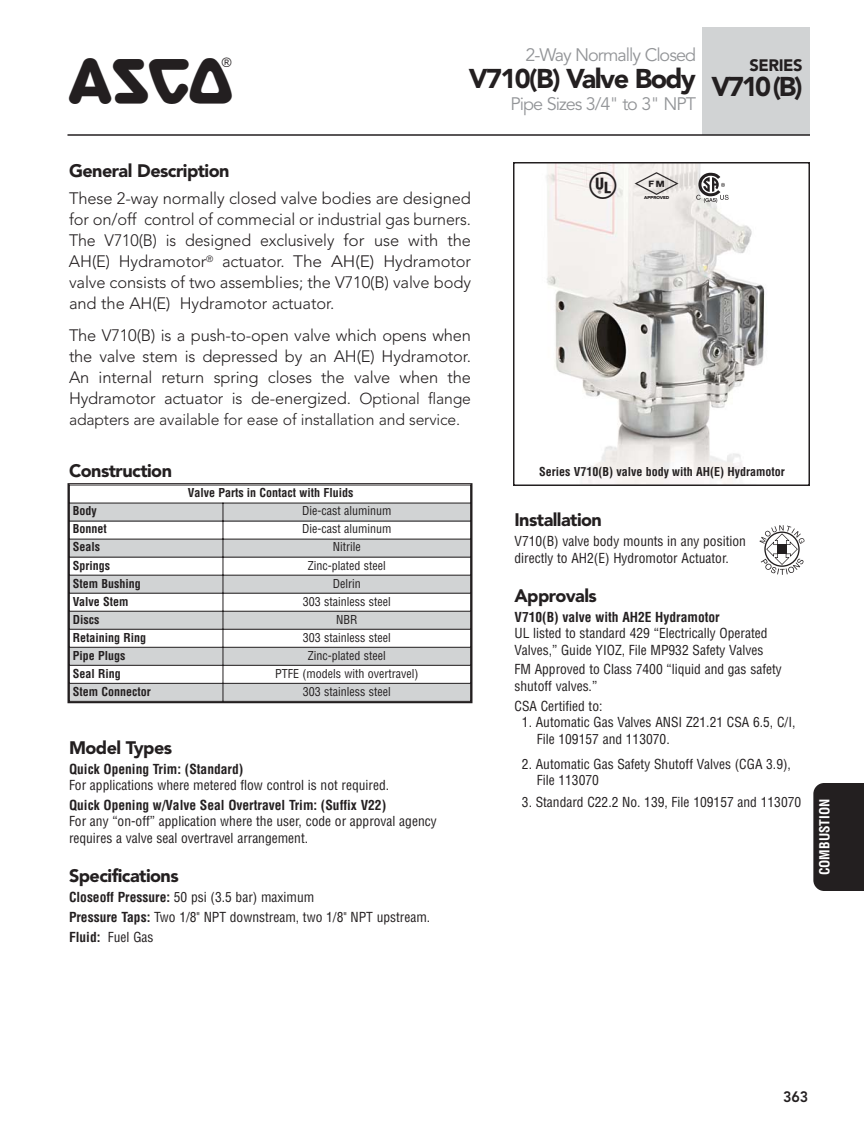
<style>
.page{position:relative;width:864px;height:1134px;background:#fff}
.page>*{position:absolute;margin:0;border:0;box-sizing:border-box;transform-origin:0 0}
.t1{font:46.5px "ASCO Valve";color:#231f20}
.t2{font:900 27px "Avenir";letter-spacing:-.06em;color:#231f20}
.t3{font:27px "ASCO Valve";color:#231f20}
.t4{font:900 18px "Avenir";letter-spacing:-.03em;color:#231f20}
.t5{font:18px "Avenir";letter-spacing:-.055em;color:#939598}
.t6{font:300 16.5px/21px "Avenir";letter-spacing:-.01em;color:#231f20;text-align:justify}
.t7{font:900 16.5px "Avenir";letter-spacing:-.03em;color:#231f20}
.t8{font:300 15.75px "Avenir";letter-spacing:-.01em;color:#231f20}
.t9{font:800 15px "Avenir";color:#231f20;scale:.95 1}
.t10{font:condensed 13.5px/16.5px "Helvetica";color:#231f20}
.t11{font:700 condensed 13.5px "Helvetica";color:#231f20}
.t12{font:700 condensed 13.5px "Helvetica";color:#fff}
.t13{font:700 condensed 12px "Helvetica";color:#231f20}
.t14{font:condensed 12px "Helvetica";color:#231f20}
.s1{font-size:15.75px}
.s2{font-weight:700}
</style>
<div class="page">
<div style="left:702px;top:27px;width:108px;height:108px;background:#d1d3d4"></div>
<hr style="left:68px;top:134px;width:742px;height:2px;background:#231f20">
<div style="left:813px;top:783px;width:51px;height:108px;background:#231f20"></div>
<img style="left:546px;top:165px;width:219px;height:318px">
<div style="left:513px;top:162px;width:297px;height:324px;border:2px solid #231f20"></div>
<svg style="left:696px;top:173px;width:33px;height:30px"></svg>
<div style="left:68px;top:483px;width:404px;height:220px;border:2px solid #231f20"></div>
<div style="left:69px;top:485px;width:402px;height:18px;background:#fff"></div>
<div style="left:69px;top:503px;width:154px;height:18px;background:#d1d3d4"></div>
<div style="left:223px;top:503px;width:248px;height:18px;background:#d1d3d4"></div>
<div style="left:69px;top:539px;width:154px;height:18px;background:#d1d3d4"></div>
<div style="left:223px;top:539px;width:248px;height:18px;background:#d1d3d4"></div>
<div style="left:69px;top:575px;width:154px;height:18px;background:#d1d3d4"></div>
<div style="left:223px;top:575px;width:248px;height:18px;background:#d1d3d4"></div>
<div style="left:69px;top:611px;width:154px;height:18px;background:#d1d3d4"></div>
<div style="left:223px;top:611px;width:248px;height:18px;background:#d1d3d4"></div>
<div style="left:69px;top:647px;width:154px;height:18px;background:#d1d3d4"></div>
<div style="left:223px;top:647px;width:248px;height:18px;background:#d1d3d4"></div>
<div style="left:69px;top:683px;width:154px;height:19px;background:#d1d3d4"></div>
<div style="left:223px;top:683px;width:248px;height:19px;background:#d1d3d4"></div>
<hr style="left:69px;top:485px;width:1px;height:217px;background:#231f20">
<hr style="left:223px;top:503px;width:1px;height:199px;background:#231f20">
<hr style="left:470px;top:485px;width:1px;height:217px;background:#231f20">
<hr style="left:69px;top:485px;width:402px;height:1px;background:#231f20">
<hr style="left:69px;top:503px;width:402px;height:1px;background:#231f20">
<hr style="left:69px;top:521px;width:402px;height:1px;background:#231f20">
<hr style="left:69px;top:539px;width:402px;height:1px;background:#231f20">
<hr style="left:69px;top:557px;width:402px;height:1px;background:#231f20">
<hr style="left:69px;top:575px;width:402px;height:1px;background:#231f20">
<hr style="left:69px;top:593px;width:402px;height:1px;background:#231f20">
<hr style="left:69px;top:611px;width:402px;height:1px;background:#231f20">
<hr style="left:69px;top:629px;width:402px;height:1px;background:#231f20">
<hr style="left:69px;top:647px;width:402px;height:1px;background:#231f20">
<hr style="left:69px;top:665px;width:402px;height:1px;background:#231f20">
<hr style="left:69px;top:683px;width:402px;height:1px;background:#231f20">
<hr style="left:69px;top:701px;width:402px;height:1px;background:#231f20">
<svg style="left:759px;top:525px;width:45px;height:50px"></svg>
<h1 class="t1" style="left:69px;top:61px;width:164px">4</h1>
<h3 class="t5" style="left:525px;top:47px;width:172px">2-Way Normally Closed</h3>
<h2 class="t2" style="left:469px;top:67px;width:229px">V710(B) Valve Body</h2>
<h3 class="t5" style="left:511px;top:96px;width:187px">Pipe Sizes 3/4" to 3" NPT</h3>
<p class="t7" style="left:750px;top:58px;width:54px">SERIES</p>
<h2 class="t2" style="left:711px;top:76px;width:93px">V710(B)</h2>
<h3 class="t4" style="left:69px;top:163px;width:162px">General Description</h3>
<p class="t6" style="left:69px;top:189px;width:404px">These 2-way normally closed valve bodies are designed for on/off control of commecial or industrial gas burners.<br>The V710(B) is designed exclusively for use with the AH(E) Hydramotor<sup>®</sup> actuator. The AH(E) Hydramotor valve consists of two assemblies; the V710(B) valve body and the AH(E) Hydramotor actuator.</p>
<p class="t6" style="left:69px;top:327px;width:404px">The V710(B) is a push-to-open valve which opens when the valve stem is depressed by an AH(E) Hydramotor.<br>An internal return spring closes the valve when the Hydramotor actuator is de-energized. <span class="s1">Optional flange</span></p>
<p class="t8" style="left:69px;top:413px;width:393px">adapters are available for ease of installation and service.</p>
<h3 class="t4" style="left:69px;top:463px;width:105px">Construction</h3>
<p class="t13" style="left:188px;top:488px;width:167px">Valve Parts in Contact with Fluids</p>
<p class="t13" style="left:73px;top:506px;width:25px">Body</p>
<p class="t14" style="left:302px;top:506px;width:91px">Die-cast aluminum</p>
<p class="t13" style="left:73px;top:524px;width:36px">Bonnet</p>
<p class="t14" style="left:302px;top:524px;width:91px">Die-cast aluminum</p>
<p class="t13" style="left:73px;top:542px;width:29px">Seals</p>
<p class="t14" style="left:333px;top:542px;width:29px">Nitrile</p>
<p class="t13" style="left:73px;top:561px;width:39px">Springs</p>
<p class="t14" style="left:308px;top:561px;width:79px">Zinc-plated steel</p>
<p class="t13" style="left:73px;top:579px;width:69px">Stem Bushing</p>
<p class="t14" style="left:333px;top:579px;width:29px">Delrin</p>
<p class="t13" style="left:73px;top:597px;width:57px">Valve Stem</p>
<p class="t14" style="left:303px;top:597px;width:89px">303 stainless steel</p>
<p class="t13" style="left:73px;top:615px;width:28px">Discs</p>
<p class="t14" style="left:336px;top:615px;width:23px">NBR</p>
<p class="t13" style="left:73px;top:633px;width:75px">Retaining Ring</p>
<p class="t14" style="left:303px;top:633px;width:89px">303 stainless steel</p>
<p class="t13" style="left:73px;top:651px;width:54px">Pipe Plugs</p>
<p class="t14" style="left:308px;top:651px;width:79px">Zinc-plated steel</p>
<p class="t13" style="left:73px;top:669px;width:49px">Seal Ring</p>
<p class="t14" style="left:275px;top:669px;width:145px">PTFE (models with overtravel)</p>
<p class="t13" style="left:73px;top:687px;width:79px">Stem Connector</p>
<p class="t14" style="left:303px;top:687px;width:89px">303 stainless steel</p>
<h3 class="t4" style="left:69px;top:740px;width:105px">Model Types</h3>
<p class="t11" style="left:69px;top:763px;width:176px">Quick Opening Trim: (Standard)</p>
<p class="t10" style="left:69px;top:778px;width:322px">For applications where metered flow control is not required.</p>
<p class="t11" style="left:69px;top:800px;width:319px">Quick Opening w/Valve Seal Overtravel Trim: (Suffix V22)</p>
<p class="t10" style="left:69px;top:814px;width:369px">For any “on-off” application where the user, code or approval agency requires a valve seal overtravel arrangement.</p>
<h3 class="t4" style="left:69px;top:869px;width:111px">Specifications</h3>
<p class="t10" style="left:69px;top:888px;width:363px;line-height:19.8px"><span class="s2">Closeoff Pressure:</span> 50 psi (3.5 bar) maximum<br><span class="s2">Pressure Taps:</span> Two 1/8" NPT downstream, two 1/8" NPT upstream.<br><span class="s2">Fluid:</span> Fuel Gas</p>
<h2 class="t3" style="left:590px;top:174px;width:91px">^ #</h2>
<p class="t13" style="left:539px;top:467px;width:247px">Series V710(B) valve body with AH(E) Hydramotor</p>
<h3 class="t4" style="left:514px;top:513px;width:89px">Installation</h3>
<p class="t10" style="left:514px;top:534px;width:233px">V710(B) valve body mounts in any position directly to AH2(E) Hydromotor Actuator.</p>
<h3 class="t4" style="left:514px;top:588px;width:84px">Approvals</h3>
<p class="t11" style="left:514px;top:612px;width:207px">V710(B) valve with AH2E Hydramotor</p>
<p class="t10" style="left:514px;top:626px;width:255px">UL listed to standard 429 “Electrically Operated<br>Valves,” Guide YIOZ, File MP932 Safety Valves</p>
<p class="t10" style="left:514px;top:662px;width:269px">FM Approved to Class 7400 “liquid and gas safety shutoff valves.”</p>
<p class="t10" style="left:514px;top:699px;width:90px">CSA Certified to:</p>
<p class="t10" style="left:537px;top:715px;width:260px;text-indent:-15px">1. Automatic Gas Valves ANSI Z21.21 CSA 6.5, C/I,<br>File 109157 and 113070.</p>
<p class="t10" style="left:537px;top:757px;width:256px;text-indent:-15px">2. Automatic Gas Safety Shutoff Valves (CGA 3.9),<br>File 113070</p>
<p class="t10" style="left:522px;top:795px;width:281px">3. Standard C22.2 No. 139, File 109157 and 113070</p>
<p class="t12" style="left:819px;top:875px;width:78px;rotate:-90deg">COMBUSTION</p>
<p class="t9" style="left:783px;top:1091px;width:28px">363</p>
</div>
